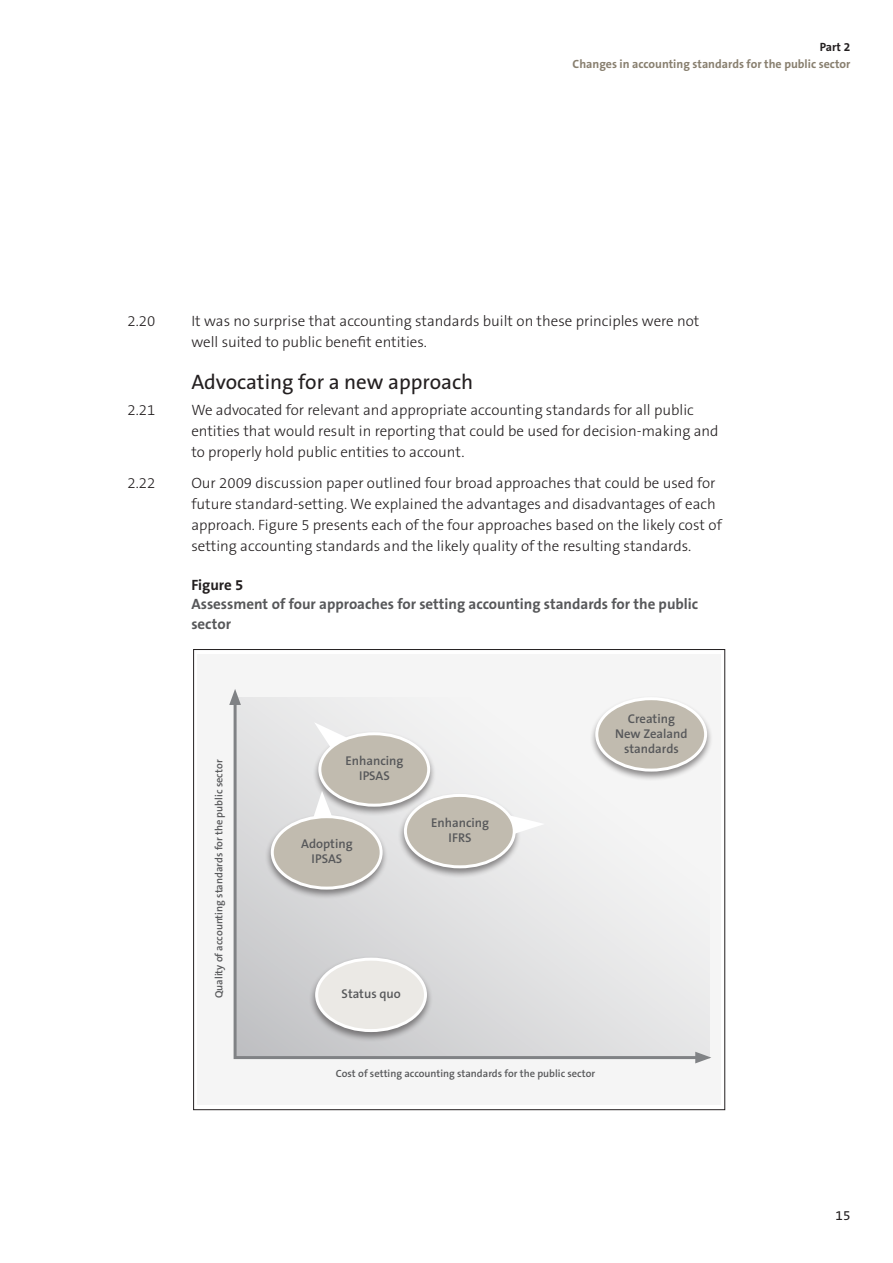
<style>
.page{position:relative;width:893px;height:1263px;background:#fff}
.page>*{position:absolute;margin:0;border:0;box-sizing:border-box;transform-origin:0 0}
.t1{font:21px "The Sans OT5 Plain";color:#231f20}
.t2{font:300 15px/21px "The Sans OT3";color:#231f20}
.t3{font:700 15px/19.5px "The Sans OT7";color:#57585a}
.t4{font:700 15px "The Sans OT7";color:#231f20}
.t5{font:13.5px "The Sans OT5 Plain";color:#231f20}
.t6{font:600 12.75px/15px "The Sans OT6";color:#57585a;text-align:center}
.t7{font:700 12px "The Sans OT7";color:#887f6f}
.t8{font:700 12px "The Sans OT7";color:#231f20}
.t9{font:600 10.5px "The Sans OT6";color:#57585a}
</style>
<div class="page">
<div style="left:198px;top:654px;width:523px;height:451px;background:#f5f5f5"></div>
<div style="left:589px;top:696px;width:124px;height:86px;background:#231f20;opacity:.5"></div>
<svg style="left:233px;top:696px;width:471px;height:364px"></svg>
<svg style="left:229px;top:689px;width:12px;height:16px"></svg>
<svg style="left:695px;top:1052px;width:16px;height:11px"></svg>
<p class="t8" style="left:820px;top:39px;width:32px">Part 2</p>
<p class="t7" style="left:573px;top:56px;width:279px">Changes in accounting standards for the public sector</p>
<p class="t2" style="left:128px;top:310px;width:29px">2.20</p>
<p class="t2" style="left:191px;top:310px;width:510px">It was no surprise that accounting standards built on these principles were not well suited to public benefit entities.</p>
<h1 class="t1" style="left:191px;top:369px;width:284px">Advocating for a new approach</h1>
<p class="t2" style="left:128px;top:399px;width:29px">2.21</p>
<p class="t2" style="left:191px;top:399px;width:529px">We advocated for relevant and appropriate accounting standards for all public entities that would result in reporting that could be used for decision-making and to properly hold public entities to account.</p>
<p class="t2" style="left:128px;top:473px;width:29px">2.22</p>
<p class="t2" style="left:191px;top:473px;width:532px">Our 2009 discussion paper outlined four broad approaches that could be used for future standard-setting. We explained the advantages and disadvantages of each approach. Figure 5 presents each of the four approaches based on the likely cost of setting accounting standards and the likely quality of the resulting standards.</p>
<p class="t4" style="left:191px;top:575px;width:53px">Figure 5</p>
<p class="t3" style="left:191px;top:595px;width:508px">Assessment of four approaches for setting accounting standards for the public sector</p>
<p class="t9" style="left:212px;top:998px;width:240px;rotate:-90deg">Quality of accounting standards for the public sector</p>
<p class="t6" style="left:345px;top:753px;width:60px">Enhancing<br>IPSAS</p>
<p class="t6" style="left:301px;top:836px;width:53px">Adopting<br>IPSAS</p>
<p class="t6" style="left:431px;top:815px;width:60px">Enhancing<br>IFRS</p>
<p class="t6" style="left:615px;top:711px;width:74px">Creating<br>New Zealand standards</p>
<p class="t6" style="left:342px;top:986px;width:61px">Status quo</p>
<p class="t9" style="left:336px;top:1066px;width:261px">Cost of setting accounting standards for the public sector</p>
<p class="t5" style="left:836px;top:1207px;width:16px">15</p>
</div>
